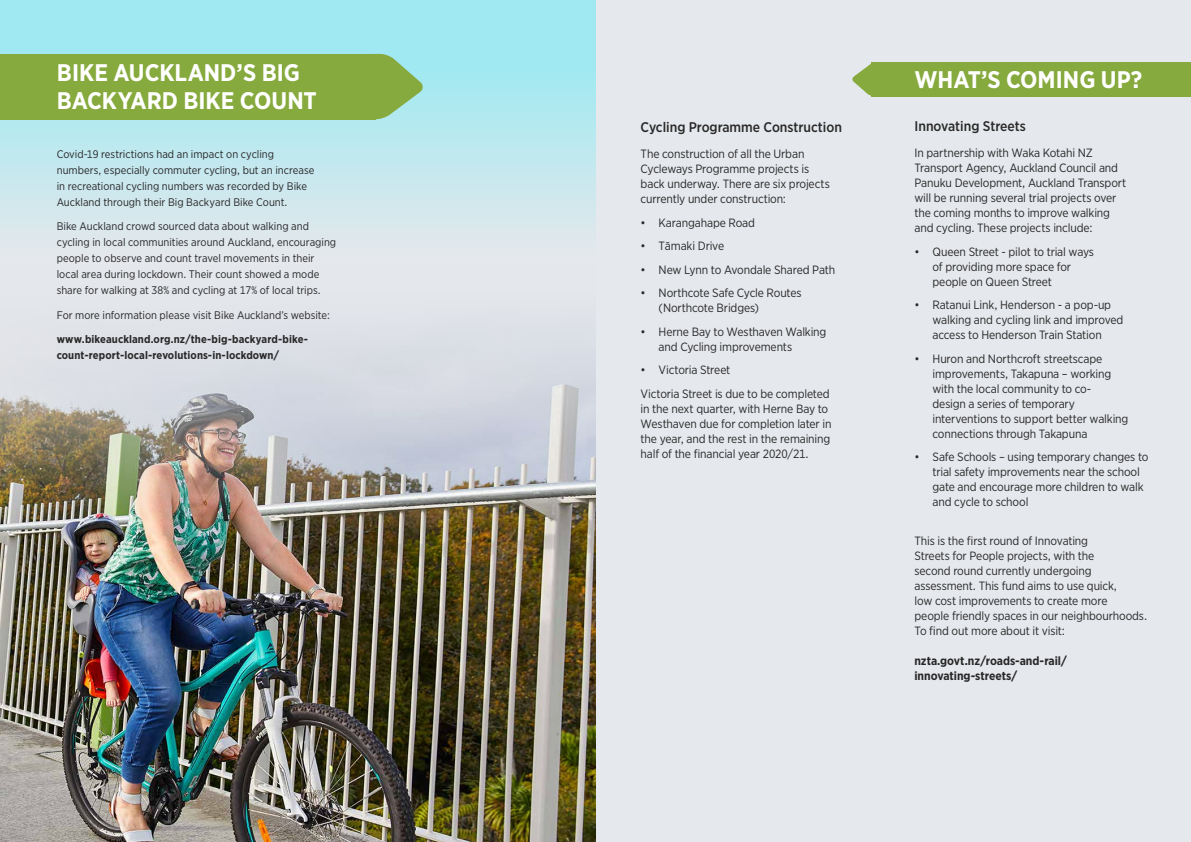
<style>
.page{position:relative;width:1191px;height:842px;background:#e5e8ec}
.page>*{position:absolute;margin:0;border:0;box-sizing:border-box;transform-origin:0 0}
.t1{font:700 24px/28px "Gotham Narrow";color:#fff}
.t2{font:500 14px "Gotham Narrow";color:#292829}
.t3{font:12px/15px "Gotham Narrow";letter-spacing:-.01em;color:#292829}
.t4{font:700 12px/15px "Gotham Narrow";letter-spacing:-.005em;color:#292829}
.t5{font:11px/16px "Gotham Narrow";color:#292829}
.t6{font:700 11px/16px "Gotham Narrow";letter-spacing:.005em;color:#292829}
</style>
<div class="page">
<img style="left:0;top:339px;width:595px;height:503px">
<div style="left:0;top:0;width:595px;height:327px;background:linear-gradient(to bottom,#95eaf3,#efe6ea)"></div>
<div style="left:0;top:54px;width:376px;height:66px;background:#87aa3e"></div>
<div style="left:872px;top:62px;width:319px;height:34px;background:#87aa3e"></div>
<svg style="left:852px;top:62px;width:20px;height:34px"></svg>
<svg style="left:376px;top:54px;width:48px;height:65px;background:#93c181"></svg>
<h1 class="t1" style="left:57px;top:58px;width:261px">BIKE AUCKLAND’S BIG<br>BACKYARD BIKE COUNT</h1>
<h1 class="t1" style="left:914px;top:65px;width:229px">WHAT’S COMING UP?</h1>
<p class="t2" style="left:640px;top:118px;width:203px">Cycling Programme Construction</p>
<p class="t3" style="left:640px;top:146px;width:191px">The construction of all the Urban Cycleways Programme projects is back underway. There are six projects currently under construction:</p>
<p class="t3" style="left:640px;top:215px;width:116px">• Karangahape Road</p>
<p class="t3" style="left:640px;top:238px;width:85px">• Tāmaki Drive</p>
<p class="t3" style="left:640px;top:262px;width:196px">• New Lynn to Avondale Shared Path</p>
<p class="t3" style="left:658px;top:285px;width:145px;text-indent:-18px">• Northcote Safe Cycle Routes (Northcote Bridges)</p>
<p class="t3" style="left:658px;top:324px;width:169px;text-indent:-18px">• Herne Bay to Westhaven Walking and Cycling improvements</p>
<p class="t3" style="left:640px;top:358px;width:190px;line-height:23.5px">• Victoria Street<br>Victoria Street is due to be completed</p>
<p class="t3" style="left:640px;top:401px;width:192px">in the next quarter, with Herne Bay to Westhaven due for completion later in the year, and the rest in the remaining half of the financial year 2020/21.</p>
<p class="t2" style="left:914px;top:117px;width:113px">Innovating Streets</p>
<p class="t3" style="left:914px;top:145px;width:213px">In partnership with Waka Kotahi NZ Transport Agency, Auckland Council and Panuku Development, Auckland Transport will be running several trial projects over the coming months to improve walking and cycling. These projects include:</p>
<p class="t3" style="left:932px;top:244px;width:163px;text-indent:-18px">• Queen Street - pilot to trial ways of providing more space for people on Queen Street</p>
<p class="t3" style="left:932px;top:297px;width:192px;text-indent:-18px">• Ratanui Link, Henderson - a pop-up walking and cycling link and improved access to Henderson Train Station</p>
<p class="t3" style="left:932px;top:351px;width:197px;text-indent:-18px">• Huron and Northcroft streetscape improvements, Takapuna – working with the local community to co-<br>design a series of temporary interventions to support better walking connections through Takapuna</p>
<p class="t3" style="left:932px;top:449px;width:217px;text-indent:-18px">• Safe Schools – using temporary changes to trial safety improvements near the school gate and encourage more children to walk and cycle to school</p>
<p class="t3" style="left:914px;top:533px;width:234px">This is the first round of Innovating<br>Streets for People projects, with the<br>second round currently undergoing assessment. This fund aims to use quick,<br>low cost improvements to create more<br>people friendly spaces in our neighbourhoods.<br>To find out more about it visit:</p>
<p class="t4" style="left:914px;top:653px;width:154px">nzta.govt.nz/roads-and-rail/ innovating-streets/</p>
<p class="t5" style="left:57px;top:146px;width:259px">Covid-19 restrictions had an impact on cycling numbers, especially commuter cycling, but an increase in recreational cycling numbers was recorded by Bike Auckland through their Big Backyard Bike Count.</p>
<p class="t5" style="left:57px;top:218px;width:281px">Bike Auckland crowd sourced data about walking and cycling in local communities around Auckland, encouraging people to observe and count travel movements in their local area during lockdown. Their count showed a mode share for walking at 38% and cycling at 17% of local trips.</p>
<p class="t5" style="left:57px;top:307px;width:275px">For more information please visit Bike Auckland’s website:</p>
<p class="t6" style="left:57px;top:331px;width:253px">www.bikeauckland.org.nz/the-big-backyard-bike&shy;count-report-local-revolutions-in-lockdown/</p>
</div>
